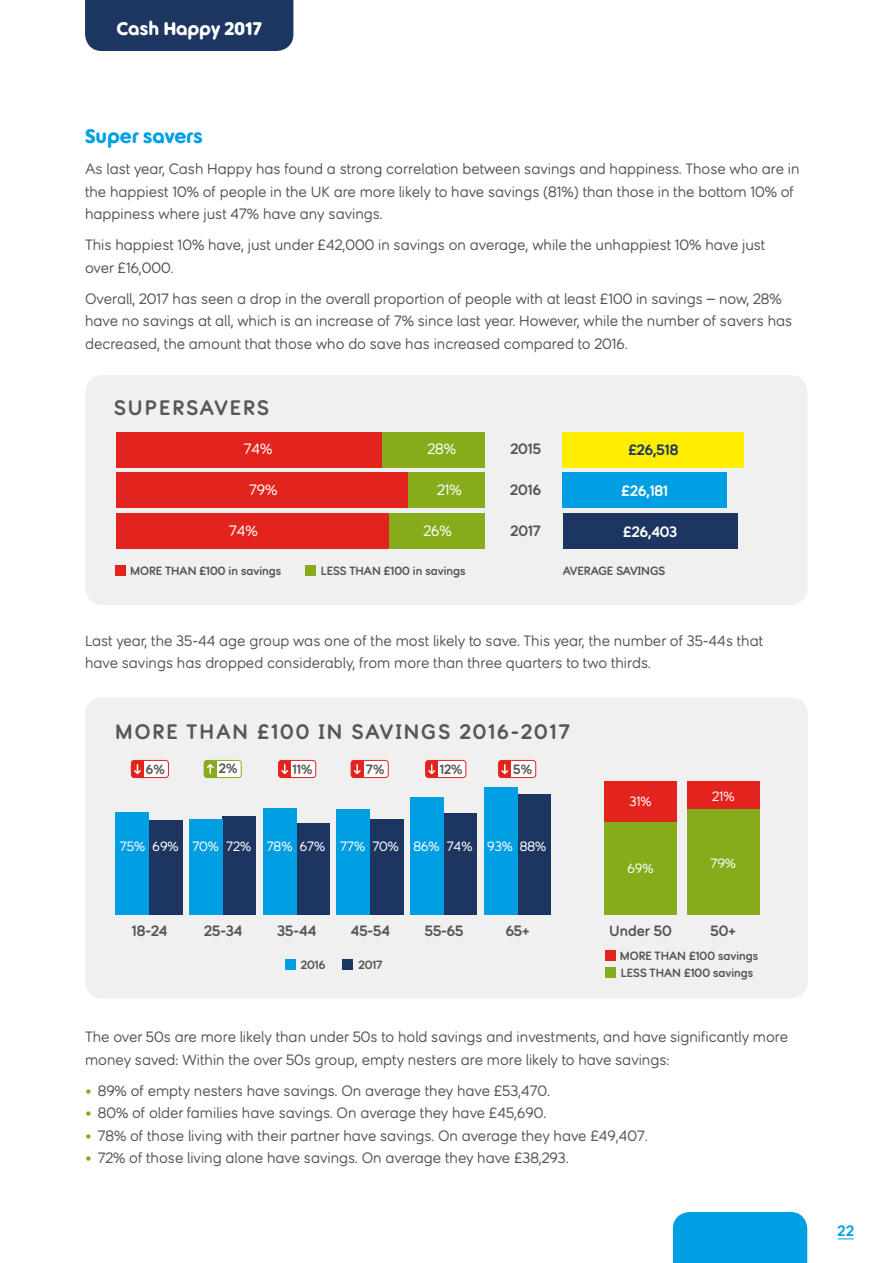
<style>
.page{position:relative;width:893px;height:1263px;background:#fff}
.page>*{position:absolute;margin:0;border:0;box-sizing:border-box;transform-origin:0 0}
.t1{font:700 21px "Sun Stroke Body";letter-spacing:.1em;color:#575756}
.t2{font:21px "Sun Stroke Headline";color:#009fe3}
.t3{font:19.5px "Sun Stroke Headline";color:#fff}
.t4{font:15px/22.5px "Sun Stroke Body";color:#575756}
.t5{font:700 15px "Sun Stroke Body";color:#575756}
.t6{font:15px "Sun Stroke Body";color:#fff}
.t7{font:700 15px "Sun Stroke Body";color:#fff}
.t8{font:700 15px "Sun Stroke Body";color:#1d3661}
.t9{font:700 15px "Sun Stroke Body";color:#009fe3}
.t10{font:13.5px "Sun Stroke Body";color:#fff}
.t11{font:700 13.5px "Sun Stroke Body";color:#575756}
.t12{font:700 12px/17px "Sun Stroke Body";color:#575756}
.s1{color:#86ac1b}
</style>
<div class="page">
<div style="left:85px;top:0;width:208px;height:51px;background:#1d3661"></div>
<div style="left:673px;top:1212px;width:134px;height:51px;background:#009fe3"></div>
<svg style="left:838px;top:1238px;width:16px;height:1px"></svg>
<div style="left:86px;top:375px;width:712px;height:230px;background:#f0f0f0"></div>
<div style="left:116px;top:566px;width:10px;height:10px;background:#e3231d"></div>
<div style="left:305px;top:566px;width:11px;height:10px;background:#86ac1b"></div>
<div style="left:389px;top:513px;width:96px;height:36px;background:#86ac1b"></div>
<div style="left:116px;top:513px;width:273px;height:36px;background:#e3231d"></div>
<div style="left:563px;top:513px;width:175px;height:36px;background:#1d3661"></div>
<div style="left:408px;top:472px;width:77px;height:36px;background:#86ac1b"></div>
<div style="left:116px;top:472px;width:292px;height:36px;background:#e3231d"></div>
<div style="left:563px;top:472px;width:164px;height:36px;background:#009fe3"></div>
<div style="left:382px;top:432px;width:103px;height:35px;background:#86ac1b"></div>
<div style="left:116px;top:432px;width:266px;height:35px;background:#e3231d"></div>
<div style="left:563px;top:432px;width:181px;height:35px;background:#ffed00"></div>
<div style="left:85px;top:697px;width:723px;height:301px;background:#f0f0f0"></div>
<div style="left:605px;top:950px;width:11px;height:11px;background:#e3231d"></div>
<div style="left:605px;top:967px;width:11px;height:11px;background:#86ac1b"></div>
<div style="left:285px;top:959px;width:11px;height:11px;background:#009fe3"></div>
<div style="left:343px;top:959px;width:10px;height:11px;background:#1d3661"></div>
<div style="left:149px;top:820px;width:33px;height:94px;background:#1d3661"></div>
<div style="left:223px;top:816px;width:33px;height:98px;background:#1d3661"></div>
<div style="left:296px;top:823px;width:33px;height:91px;background:#1d3661"></div>
<div style="left:370px;top:819px;width:33px;height:95px;background:#1d3661"></div>
<div style="left:444px;top:813px;width:33px;height:101px;background:#1d3661"></div>
<div style="left:517px;top:794px;width:33px;height:120px;background:#1d3661"></div>
<div style="left:116px;top:812px;width:33px;height:102px;background:#009fe3"></div>
<div style="left:189px;top:819px;width:34px;height:95px;background:#009fe3"></div>
<div style="left:263px;top:808px;width:33px;height:106px;background:#009fe3"></div>
<div style="left:337px;top:809px;width:33px;height:105px;background:#009fe3"></div>
<div style="left:410px;top:797px;width:34px;height:117px;background:#009fe3"></div>
<div style="left:484px;top:787px;width:33px;height:127px;background:#009fe3"></div>
<div style="left:131px;top:760px;width:37px;height:17px;background:#fff;border-radius:3px"></div>
<div style="left:131px;top:760px;width:13px;height:17px;background:#e3231d"></div>
<div style="left:131px;top:760px;width:38px;height:18px;border:1px solid #e3231d;border-radius:3px"></div>
<svg style="left:134px;top:765px;width:7px;height:10px"></svg>
<div style="left:204px;top:760px;width:37px;height:17px;background:#fff;border-radius:3px"></div>
<div style="left:204px;top:760px;width:12px;height:17px;background:#86ac1b"></div>
<div style="left:204px;top:760px;width:38px;height:18px;border:1px solid #86ac1b;border-radius:3px"></div>
<svg style="left:205px;top:762px;width:9px;height:11px"></svg>
<div style="left:279px;top:760px;width:37px;height:17px;background:#fff;border-radius:3px"></div>
<div style="left:279px;top:760px;width:12px;height:17px;background:#e3231d"></div>
<div style="left:278px;top:760px;width:38px;height:18px;border:1px solid #e3231d;border-radius:3px"></div>
<svg style="left:281px;top:765px;width:7px;height:10px"></svg>
<div style="left:351px;top:760px;width:37px;height:17px;background:#fff;border-radius:3px"></div>
<div style="left:351px;top:760px;width:12px;height:17px;background:#e3231d"></div>
<div style="left:351px;top:760px;width:38px;height:18px;border:1px solid #e3231d;border-radius:3px"></div>
<svg style="left:352px;top:765px;width:9px;height:10px"></svg>
<div style="left:426px;top:760px;width:40px;height:17px;background:#fff;border-radius:3px"></div>
<div style="left:426px;top:760px;width:12px;height:17px;background:#e3231d"></div>
<div style="left:425px;top:760px;width:41px;height:18px;border:1px solid #e3231d;border-radius:3px"></div>
<svg style="left:428px;top:765px;width:7px;height:10px"></svg>
<div style="left:499px;top:760px;width:37px;height:17px;background:#fff;border-radius:3px"></div>
<div style="left:499px;top:760px;width:12px;height:17px;background:#e3231d"></div>
<div style="left:498px;top:760px;width:38px;height:18px;border:1px solid #e3231d;border-radius:3px"></div>
<svg style="left:501px;top:765px;width:7px;height:10px"></svg>
<div style="left:604px;top:781px;width:73px;height:42px;background:#e3231d"></div>
<div style="left:687px;top:781px;width:72px;height:28px;background:#e3231d"></div>
<div style="left:604px;top:823px;width:73px;height:92px;background:#86ac1b"></div>
<div style="left:687px;top:809px;width:72px;height:106px;background:#86ac1b"></div>
<h2 class="t3" style="left:117px;top:18px;width:147px">Cash Happy 2017</h2>
<h1 class="t2" style="left:85px;top:125px;width:119px">Super savers</h1>
<p class="t4" style="left:85px;top:158px;width:716px">As last year, Cash Happy has found a strong correlation between savings and happiness. Those who are in the happiest 10% of people in the UK are more likely to have savings (81%) than those in the bottom 10% of happiness where just 47% have any savings.</p>
<p class="t4" style="left:85px;top:234px;width:682px">This happiest 10% have, just under £42,000 in savings on average, while the unhappiest 10% have just over £16,000.</p>
<p class="t4" style="left:85px;top:288px;width:709px">Overall, 2017 has seen a drop in the overall proportion of people with at least £100 in savings – now, 28% have no savings at all, which is an increase of 7% since last year. However, while the number of savers has decreased, the amount that those who do save has increased compared to 2016.</p>
<h1 class="t1" style="left:114px;top:396px;width:157px">SUPERSAVERS</h1>
<p class="t6" style="left:244px;top:441px;width:30px">74%</p>
<p class="t6" style="left:428px;top:441px;width:30px">28%</p>
<p class="t5" style="left:510px;top:441px;width:32px">2015</p>
<p class="t8" style="left:628px;top:441px;width:51px">£26,518</p>
<p class="t6" style="left:249px;top:481px;width:30px">79%</p>
<p class="t6" style="left:437px;top:481px;width:26px">21%</p>
<p class="t5" style="left:510px;top:481px;width:32px">2016</p>
<p class="t7" style="left:622px;top:482px;width:48px">£26,181</p>
<p class="t6" style="left:229px;top:522px;width:30px">74%</p>
<p class="t6" style="left:423px;top:522px;width:30px">26%</p>
<p class="t5" style="left:511px;top:522px;width:32px">2017</p>
<p class="t7" style="left:623px;top:523px;width:55px">£26,403</p>
<p class="t12" style="left:130px;top:562px;width:153px">MORE THAN £100 in savings</p>
<p class="t12" style="left:321px;top:562px;width:146px">LESS THAN £100 in savings</p>
<p class="t12" style="left:563px;top:562px;width:104px">AVERAGE SAVINGS</p>
<p class="t4" style="left:85px;top:630px;width:680px">Last year, the 35-44 age group was one of the most likely to save. This year, the number of 35-44s that have savings has dropped considerably, from more than three quarters to two thirds.</p>
<h1 class="t1" style="left:115px;top:719px;width:456px">MORE THAN £100 IN SAVINGS 2016-2017</h1>
<p class="t11" style="left:146px;top:761px;width:20px">6%</p>
<p class="t11" style="left:219px;top:761px;width:20px">2%</p>
<p class="t11" style="left:293px;top:761px;width:21px">11%</p>
<p class="t11" style="left:366px;top:761px;width:20px">7%</p>
<p class="t11" style="left:440px;top:761px;width:24px">12%</p>
<p class="t11" style="left:513px;top:761px;width:20px">5%</p>
<p class="t10" style="left:120px;top:839px;width:428px">75% 69% 70% 72% 78% 67% 77% 70% 86% 74% 93% 88%</p>
<p class="t5" style="left:132px;top:922px;width:37px">18-24</p>
<p class="t5" style="left:204px;top:922px;width:39px">25-34</p>
<p class="t5" style="left:278px;top:922px;width:40px">35-44</p>
<p class="t5" style="left:351px;top:922px;width:41px">45-54</p>
<p class="t5" style="left:425px;top:922px;width:40px">55-65</p>
<p class="t5" style="left:506px;top:922px;width:25px">65+</p>
<p class="t12" style="left:301px;top:956px;width:26px">2016</p>
<p class="t12" style="left:358px;top:956px;width:26px">2017</p>
<p class="t10" style="left:629px;top:794px;width:24px">31%</p>
<p class="t10" style="left:627px;top:861px;width:27px">69%</p>
<p class="t10" style="left:712px;top:789px;width:24px">21%</p>
<p class="t10" style="left:711px;top:856px;width:27px">79%</p>
<p class="t5" style="left:609px;top:922px;width:64px">Under 50</p>
<p class="t5" style="left:711px;top:922px;width:27px">50+</p>
<p class="t12" style="left:620px;top:947px;width:140px">MORE THAN £100 savings<br>LESS THAN £100 savings</p>
<p class="t4" style="left:85px;top:1026px;width:705px">The over 50s are more likely than under 50s to hold savings and investments, and have significantly more money saved: Within the over 50s group, empty nesters are more likely to have savings:</p>
<p class="t4" style="left:85px;top:1080px;width:467px"><span class="s1">•</span> 89% of empty nesters have savings. On average they have £53,470.</p>
<p class="t4" style="left:85px;top:1102px;width:463px"><span class="s1">•</span> 80% of older families have savings. On average they have £45,690.</p>
<p class="t4" style="left:85px;top:1125px;width:564px"><span class="s1">•</span> 78% of those living with their partner have savings. On average they have £49,407.</p>
<p class="t4" style="left:85px;top:1147px;width:485px"><span class="s1">•</span> 72% of those living alone have savings. On average they have £38,293.</p>
<p class="t9" style="left:838px;top:1223px;width:18px">22</p>
</div>
